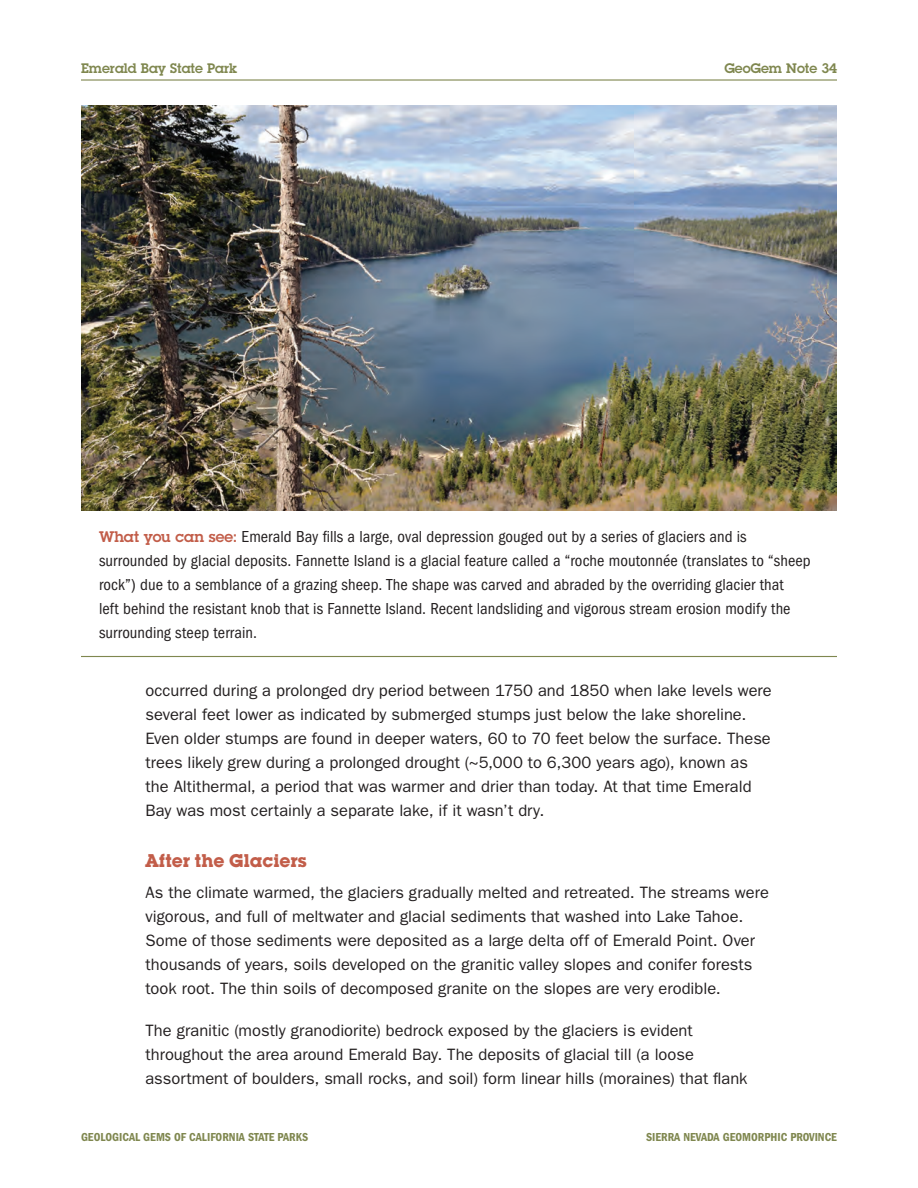
<style>
.page{position:relative;width:918px;height:1188px;background:#fff}
.page>*{position:absolute;margin:0;border:0;box-sizing:border-box;transform-origin:0 0}
.t1{font:700 18px "Lubalin Graph Std";color:#c25d49}
.Body{font:16.5px/24px "ITC Franklin Gothic Std";color:#231f20}
.Photo_callout_-_lead{font:condensed 16.5px/24px "ITC Franklin Gothic Std";letter-spacing:.005em;color:#231f20}
.Header_pages{font:600 13.5px "Lubalin Graph Std";color:#7f874f}
.t2{font:12px "ITC Franklin Gothic Std Dm Cd";color:#7f874f}
.s1{font-family:"Lubalin Graph Std";font-weight:600;font-stretch:normal;font-size:15px;color:#c25d49}
</style>
<div class="page">
<hr style="left:81px;top:79px;width:756px;height:2px;background:#7f874f">
<img style="left:81px;top:106px;width:756px;height:405px">
<hr style="left:81px;top:656px;width:756px;height:1px;background:#7f874f">
<p class="Header_pages" style="left:81px;top:59px;width:158px">Emerald Bay State Park</p>
<p class="Header_pages" style="left:724px;top:59px;width:114px">GeoGem Note 34</p>
<p class="Photo_callout_-_lead" style="left:99px;top:525px;width:713px"><span class="s1">What you can see:</span> Emerald Bay fills a large, oval depression gouged out by a series of glaciers and is surrounded by glacial deposits. Fannette Island is a glacial feature called a “roche moutonnée (translates to “sheep rock”) due to a semblance of a grazing sheep. The shape was carved and abraded by the overriding glacier that<br>left behind the resistant knob that is Fannette Island. Recent landsliding and vigorous stream erosion modify the surrounding steep terrain.</p>
<p class="Body" style="left:146px;top:679px;width:628px">occurred during a prolonged dry period between 1750 and 1850 when lake levels were several feet lower as indicated by submerged stumps just below the lake shoreline.<br>Even older stumps are found in deeper waters, 60 to 70 feet below the surface. These trees likely grew during a prolonged drought (~5,000 to 6,300 years ago), known as the Altithermal, a period that was warmer and drier than today. At that time Emerald Bay was most certainly a separate lake, if it wasn’t dry.</p>
<p class="t1" style="left:146px;top:849px;width:163px">After the Glaciers</p>
<p class="Body" style="left:146px;top:880px;width:625px">As the climate warmed, the glaciers gradually melted and retreated. The streams were vigorous, and full of meltwater and glacial sediments that washed into Lake Tahoe.<br>Some of those sediments were deposited as a large delta off of Emerald Point. Over thousands of years, soils developed on the granitic valley slopes and conifer forests took root. The thin soils of decomposed granite on the slopes are very erodible.</p>
<p class="Body" style="left:146px;top:1018px;width:604px">The granitic (mostly granodiorite) bedrock exposed by the glaciers is evident throughout the area around Emerald Bay. The deposits of glacial till (a loose assortment of boulders, small rocks, and soil) form linear hills (moraines) that flank</p>
<p class="t2" style="left:81px;top:1130px;width:229px">GEOLOGICAL GEMS OF CALIFORNIA STATE PARKS</p>
<p class="t2" style="left:646px;top:1130px;width:192px">SIERRA NEVADA GEOMORPHIC PROVINCE</p>
</div>
